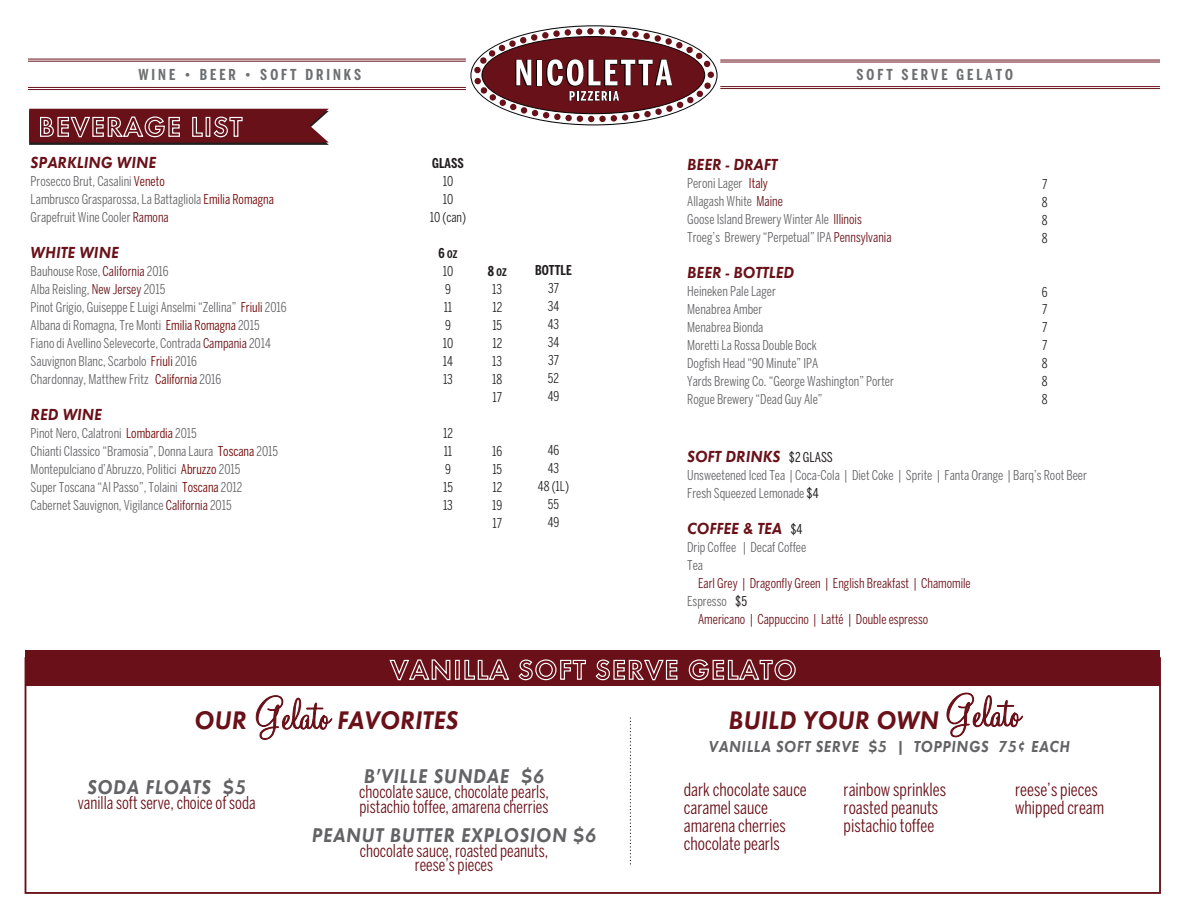
<style>
.page{position:relative;width:1188px;height:918px;background:#fff}
.page>*{position:absolute;margin:0;border:0;box-sizing:border-box;transform-origin:0 0}
.t1{font:26.25px "Futura T Demi Obli";color:#691018}
.t2{font:20.55px "Futura T Demi Obli";letter-spacing:.035em;color:#636366}
.t3{font:18px/18px "Benton Sans Comp FB";color:#691018}
.t4{font:17.55px/14.7px "Benton Sans Comp FB";color:#691018}
.t5{font:16.5px "Futura T Demi Obli";color:#691018}
.t6{font:16.35px "Futura T Demi Obli";letter-spacing:.035em;color:#636366}
.t7{font:700 15px "Benton Sans Comp FB";letter-spacing:.2em;color:#6d6e71}
.t8{font:13.5px/18px "Benton Sans Comp FB";color:#636366}
.t9{font:13.5px/18px "Benton Sans Comp FB";color:#231f20;text-align:justify}
.t10{font:13.5px "Benton Sans Comp FB";color:#691018}
.t11{font:700 13.5px "Benton Sans Comp FB";color:#231f20}
.t12{font:700 10.5px "Benton Sans Comp FB";color:#231f20}
.s1{color:#6f0000}
.s2{color:#691018}
.s3{font-size:13.5px}
.s4{font-family:"Benton Sans Comp FB";font-size:13.5px;color:#231f20}
.s5{color:#231f20}
</style>
<div class="page">
<div style="left:26px;top:651px;width:1134px;height:35px;background:#691018"></div>
<hr style="left:28px;top:59px;width:438px;height:1px;background:#691119">
<hr style="left:28px;top:61px;width:438px;height:1px;background:#691119">
<hr style="left:28px;top:87px;width:438px;height:1px;background:#691119">
<hr style="left:28px;top:89px;width:438px;height:1px;background:#691119">
<hr style="left:720px;top:60px;width:440px;height:1px;background:#691119">
<hr style="left:720px;top:62px;width:440px;height:1px;background:#691119">
<hr style="left:720px;top:86px;width:440px;height:1px;background:#691119">
<hr style="left:720px;top:88px;width:440px;height:1px;background:#691119">
<svg style="left:470px;top:25px;width:248px;height:100px"></svg>
<svg style="left:29px;top:109px;width:300px;height:36px;background:#773037"></svg>
<div style="left:25px;top:657px;width:1136px;height:237px;border:2px solid #691018"></div>
<svg style="left:389px;top:659px;width:62px;height:22px"></svg>
<div style="left:455px;top:660px;width:5px;height:20px;border:1px solid #fff"></div>
<svg style="left:464px;top:659px;width:46px;height:21px"></svg>
<svg style="left:518px;top:659px;width:69px;height:22px"></svg>
<svg style="left:595px;top:659px;width:83px;height:22px"></svg>
<svg style="left:688px;top:659px;width:108px;height:22px"></svg>
<svg style="left:630px;top:717px;width:1px;height:147px"></svg>
<svg style="left:256px;top:695px;width:76px;height:45px"></svg>
<svg style="left:947px;top:693px;width:76px;height:44px"></svg>
<p class="t7" style="left:138px;top:66px;width:224px">WINE • BEER • SOFT DRINKS</p>
<p class="t7" style="left:857px;top:66px;width:158px">SOFT SERVE GELATO</p>
<p class="t5" style="left:31px;top:153px;width:127px">SPARKLING WINE</p>
<p class="t8" style="left:31px;top:172px;width:245px">Prosecco Brut, Casalini <span class="s1">Veneto<br></span>Lambrusco Grasparossa, La Battagliola <span class="s1">Emilia Romagna<br></span>Grapefruit Wine Cooler <span class="s2">Ramona</span></p>
<p class="t5" style="left:31px;top:243px;width:90px">WHITE WINE</p>
<p class="t8" style="left:31px;top:262px;width:258px">Bauhouse Rose, <span class="s2">California</span> 2016<br>Alba Reisling, <span class="s2">New Jersey</span> 2015<br>Pinot Grigio, Guiseppe E Luigi Anselmi “Zellina” <span class="s1">Friuli</span> 2016<br>Albana di Romagna, Tre Monti <span class="s1">Emilia Romagna</span> 2015<br>Fiano di Avellino Selevecorte, Contrada <span class="s2">Campania</span> 2014<br>Sauvignon Blanc, Scarbolo <span class="s1">Friuli</span> 2016<br>Chardonnay, Matthew Fritz <span class="s1">California</span> 2016</p>
<p class="t5" style="left:31px;top:405px;width:73px">RED WINE</p>
<p class="t8" style="left:31px;top:424px;width:249px">Pinot Nero, Calatroni <span class="s1">Lombardia</span> 2015<br>Chianti Classico “Bramosia”, Donna Laura <span class="s1">Toscana</span> 2015<br>Montepulciano d’Abruzzo, Politici <span class="s1">Abruzzo</span> 2015<br>Super Toscana “Al Passo”, Tolaini <span class="s1">Toscana</span> 2012<br>Cabernet Sauvignon, Vigilance <span class="s2">California</span> 2015</p>
<p class="t11" style="left:432px;top:155px;width:33px">GLASS</p>
<p class="t9" style="left:430px;top:172px;width:38px;text-align:center">10<br>10<br>10 (can)</p>
<p class="t12" style="left:439px;top:248px;width:20px"><span class="s3">6</span> OZ</p>
<p class="t9" style="left:443px;top:262px;width:12px;text-align:left">10<br>9<br>11<br>9<br>10<br>14<br>13</p>
<p class="t9" style="left:443px;top:424px;width:11px;text-align:left">12<br>11<br>9<br>15<br>13</p>
<p class="t12" style="left:488px;top:266px;width:20px"><span class="s3">8</span> OZ</p>
<p class="t9" style="left:492px;top:280px;width:12px">13<br>12<br>15<br>12<br>13<br>18<br>17</p>
<p class="t9" style="left:492px;top:442px;width:12px">16<br>15<br>12<br>19<br>17</p>
<p class="t11" style="left:535px;top:263px;width:38px">BOTTLE</p>
<p class="t9" style="left:548px;top:279px;width:13px">37<br>34<br>43<br>34<br>37<br>52<br>49</p>
<p class="t9" style="left:538px;top:441px;width:33px;text-align:center">46<br>43<br>48 (1L)<br>55<br>49</p>
<h1 class="t1" style="left:195px;top:705px;width:54px">OUR</h1>
<h1 class="t1" style="left:337px;top:705px;width:123px">FAVORITES</h1>
<h2 class="t2" style="left:87px;top:776px;width:160px">SODA FLOATS $5</h2>
<p class="t4" style="left:78px;top:795px;width:179px">vanilla soft serve, choice of soda</p>
<h2 class="t2" style="left:364px;top:765px;width:182px">B’VILLE SUNDAE $6</h2>
<p class="t4" style="left:359px;top:784px;width:191px">chocolate sauce, chocolate pearls, pistachio toffee, amarena cherries</p>
<h2 class="t2" style="left:312px;top:823px;width:286px">PEANUT BUTTER EXPLOSION $6</h2>
<p class="t4" style="left:360px;top:843px;width:190px;text-align:center">chocolate sauce, roasted peanuts, reese’s pieces</p>
<p class="t5" style="left:687px;top:155px;width:92px">BEER - DRAFT</p>
<p class="t8" style="left:687px;top:174px;width:206px">Peroni Lager <span class="s1">Italy<br></span>Allagash White <span class="s2">Maine<br></span>Goose Island Brewery Winter Ale <span class="s2">Illinois<br></span>Troeg’s Brewery “Perpetual” IPA <span class="s2">Pennsylvania</span></p>
<p class="t5" style="left:687px;top:263px;width:109px">BEER - BOTTLED</p>
<p class="t8" style="left:687px;top:282px;width:208px">Heineken Pale Lager<br>Menabrea Amber<br>Menabrea Bionda<br>Moretti La Rossa Double Bock<br>Dogfish Head “90 Minute” IPA<br>Yards Brewing Co. “George Washington” Porter<br>Rogue Brewery “Dead Guy Ale”</p>
<p class="t9" style="left:1042px;top:175px;width:7px">7<br>8<br>8<br>8</p>
<p class="t9" style="left:1042px;top:283px;width:7px">6<br>7<br>7<br>7<br>8<br>8<br>8</p>
<p class="t5" style="left:687px;top:447px;width:147px">SOFT DRINKS <span class="s4">$2 GLASS</span></p>
<p class="t8" style="left:687px;top:466px;width:401px">Unsweetened Iced Tea | Coca-Cola | Diet Coke | Sprite | Fanta Orange | Barq’s Root Beer<br>Fresh Squeezed Lemonade <span class="s5">$4</span></p>
<p class="t5" style="left:687px;top:519px;width:117px">COFFEE &amp; TEA <span class="s4">$4</span></p>
<p class="t8" style="left:687px;top:538px;width:121px">Drip Coffee | Decaf Coffee<br>Tea</p>
<p class="t10" style="left:698px;top:575px;width:274px">Earl Grey | Dragonfly Green | English Breakfast | Chamomile</p>
<p class="t8" style="left:687px;top:592px;width:61px">Espresso <span class="s5">$5</span></p>
<p class="t10" style="left:698px;top:611px;width:232px">Americano | Cappuccino | Latté | Double espresso</p>
<h1 class="t1" style="left:728px;top:705px;width:212px">BUILD YOUR OWN</h1>
<p class="t6" style="left:709px;top:737px;width:363px">VANILLA SOFT SERVE $5 | TOPPINGS 75¢ EACH</p>
<h3 class="t3" style="left:684px;top:781px;width:124px">dark chocolate sauce caramel sauce amarena cherries chocolate pearls</h3>
<h3 class="t3" style="left:844px;top:781px;width:104px">rainbow sprinkles roasted peanuts pistachio toffee</h3>
<h3 class="t3" style="left:1015px;top:781px;width:91px">reese’s pieces whipped cream</h3>
</div>
